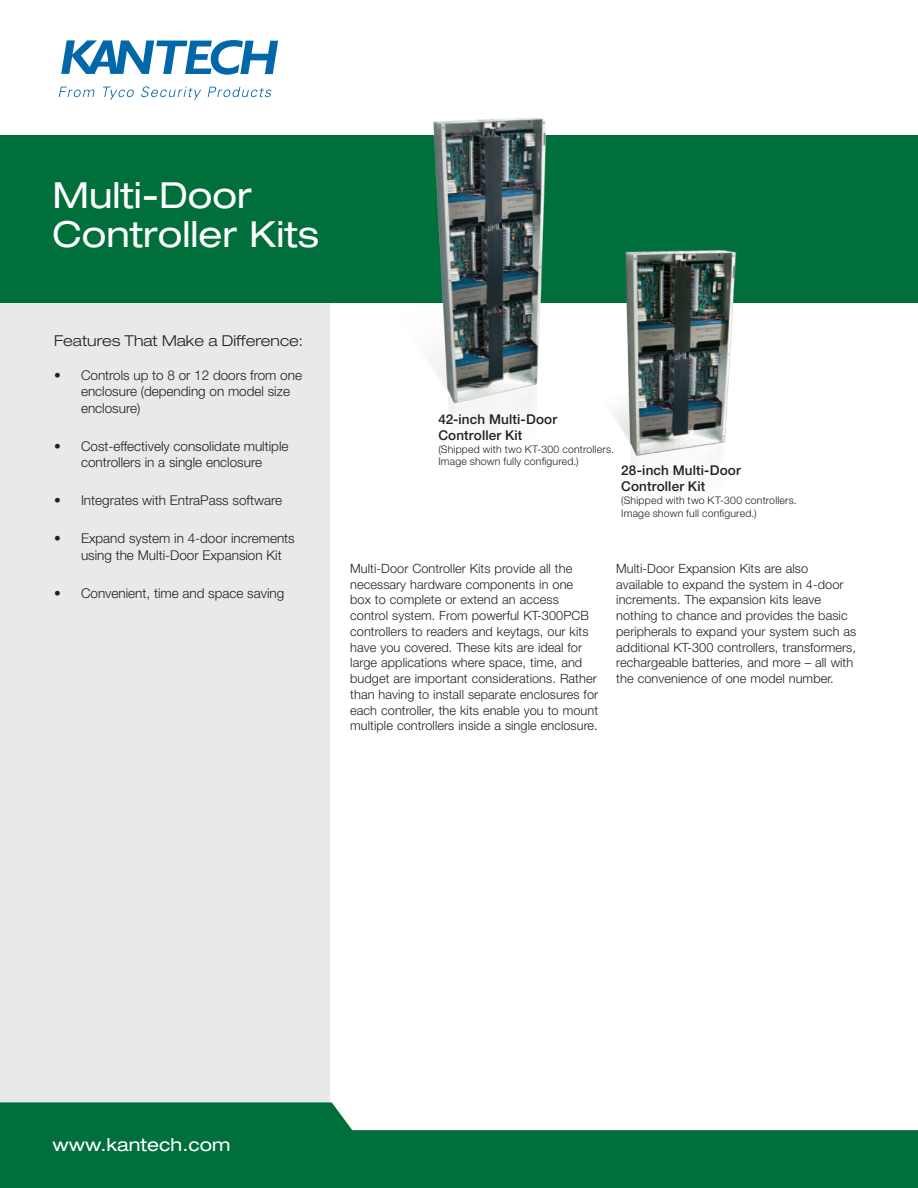
<style>
.page{position:relative;width:918px;height:1188px;background:#fff}
.page>*{position:absolute;margin:0;border:0;box-sizing:border-box;transform-origin:0 0}
.t1{font:expanded 36px/39px "Helvetica Neue LT Pro";color:#fff}
.t2{font:expanded 18px "Helvetica Neue LT Pro";color:#fff}
.t3{font:300 expanded 15px "Helvetica Neue LT Pro";color:#231f20}
.t4{font:300 13.5px/16.5px "Helvetica Neue LT Pro";color:#231f20}
.t5{font:500 13.5px/16.2px "Helvetica Neue LT Pro";letter-spacing:.01em;color:#231f20}
.t6{font:300 12.75px/15.8px "Helvetica Neue LT Pro";letter-spacing:.005em;color:#231f20}
.t7{font:300 10.5px/12.6px "Helvetica Neue LT Pro";letter-spacing:.02em;color:#231f20}
</style>
<div class="page">
<div style="left:0;top:163px;width:329px;height:1025px;background:#e7e9ea"></div>
<div style="left:0;top:135px;width:918px;height:168px;background:#006f3c"></div>
<svg style="left:0;top:1102px;width:918px;height:86px;fill:#006f3c"></svg>
<svg style="left:61px;top:40px;width:217px;height:35px"></svg>
<svg style="left:59px;top:87px;width:36px;height:10px"></svg>
<svg style="left:103px;top:87px;width:31px;height:13px"></svg>
<svg style="left:141px;top:86px;width:60px;height:14px"></svg>
<svg style="left:208px;top:87px;width:63px;height:10px"></svg>
<img style="left:432px;top:117px;width:305px;height:360px">
<h1 class="t1" style="left:52px;top:175px;width:268px">Multi-Door<br>Controller Kits</h1>
<p class="t3" style="left:54px;top:331px;width:251px">Features That Make a Difference:</p>
<p class="t4" style="left:81px;top:366px;width:223px;text-indent:-27px">• Controls up to 8 or 12 doors from one enclosure (depending on model size enclosure)</p>
<p class="t4" style="left:54px;top:437px;width:236px;text-align:center">• Cost-effectively consolidate multiple controllers in a single enclosure</p>
<p class="t4" style="left:54px;top:492px;width:230px">• Integrates with EntraPass software</p>
<p class="t4" style="left:81px;top:530px;width:215px;text-indent:-27px">• Expand system in 4-door increments using the Multi-Door Expansion Kit</p>
<p class="t4" style="left:54px;top:585px;width:232px">• Convenient, time and space saving</p>
<p class="t5" style="left:438px;top:411px;width:120px">42-inch Multi-Door<br>Controller Kit</p>
<p class="t7" style="left:438px;top:443px;width:177px">(Shipped with two KT-300 controllers.<br>Image shown fully configured.)</p>
<p class="t5" style="left:621px;top:462px;width:121px">28-inch Multi-Door<br>Controller Kit</p>
<p class="t7" style="left:621px;top:494px;width:177px">(Shipped with two KT-300 controllers.<br>Image shown full configured.)</p>
<p class="t6" style="left:350px;top:560px;width:250px">Multi-Door Controller Kits provide all the necessary hardware components in one<br>box to complete or extend an access control system. From powerful KT-300PCB controllers to readers and keytags, our kits have you covered. These kits are ideal for large applications where space, time, and budget are important considerations. Rather than having to install separate enclosures for each controller, the kits enable you to mount multiple controllers inside a single enclosure.</p>
<p class="t6" style="left:616px;top:560px;width:242px">Multi-Door Expansion Kits are also available to expand the system in 4-door increments. The expansion kits leave nothing to chance and provides the basic peripherals to expand your system such as additional KT-300 controllers, transformers, rechargeable batteries, and more – all with the convenience of one model number.</p>
<h2 class="t2" style="left:53px;top:1134px;width:179px">www.kantech.com</h2>
</div>
